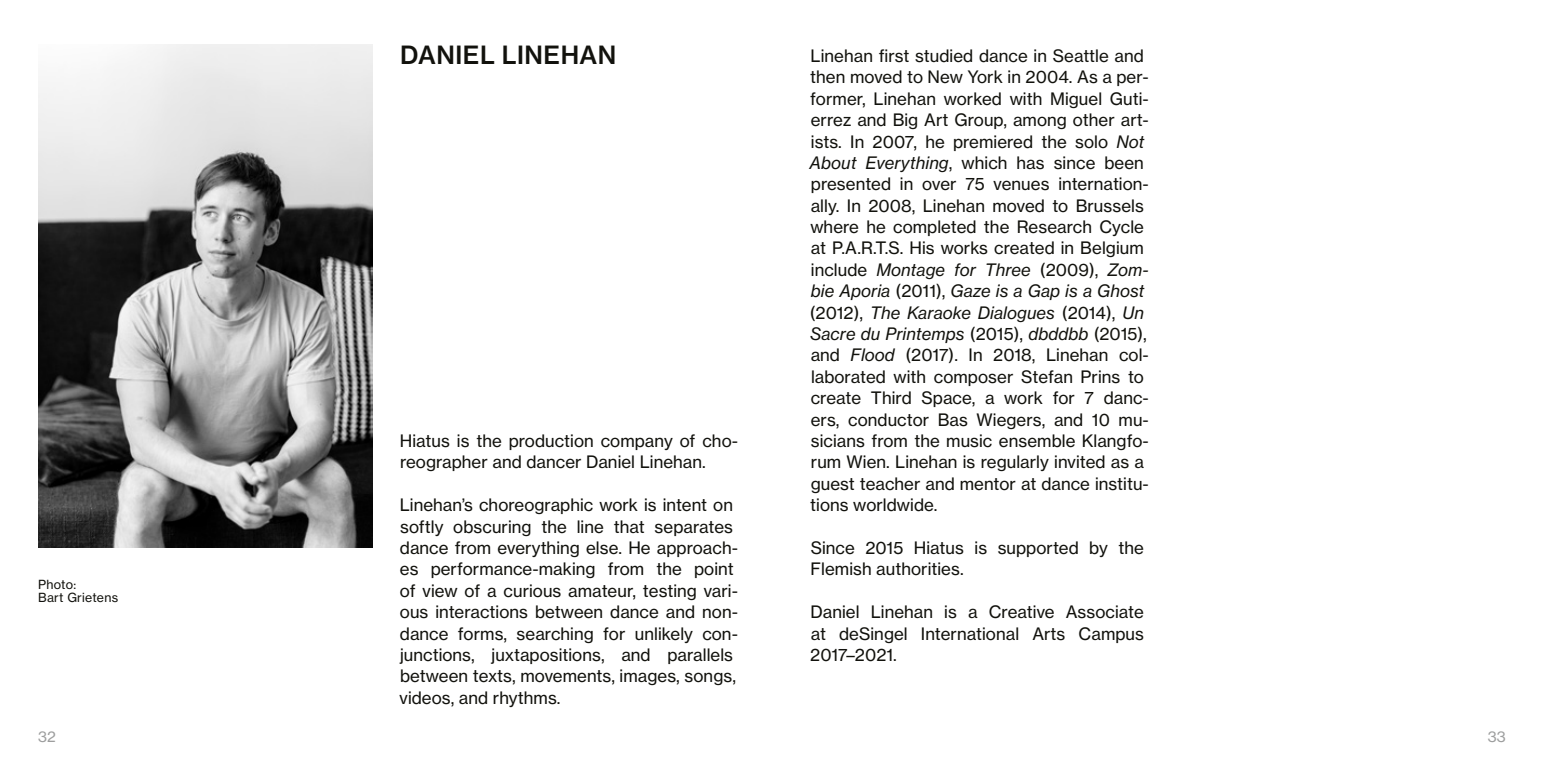
<style>
.page{position:relative;width:1544px;height:766px;background:#fff}
.page>*{position:absolute;margin:0;border:0;box-sizing:border-box;transform-origin:0 0}
.head_fließtext{font:24.75px "N Haas Grotesk TX Pro 65 Md";letter-spacing:.02em;color:#12120d}
.fließtext_englisch{font:16.88px/21.4px "N Haas Grotesk TX Pro 55 Rg";letter-spacing:.005em;color:#12120d}
.t1{font:14.62px "N Haas Grotesk TX Pro 55 Rg";color:#9d9e9e}
.t2{font:12.38px "N Haas Grotesk TX Pro 55 Rg";letter-spacing:.02em;color:#12120d}
.s1{font-family:"N Haas Grotesk TX Pro 56 It"}
</style>
<div class="page">
<img style="left:38px;top:45px;width:334px;height:502px">
<p class="t2" style="left:38px;top:576px;width:39px">Photo:</p>
<p class="t2" style="left:38px;top:590px;width:81px">Bart Grietens</p>
<p class="head_fließtext" style="left:400px;top:40px;width:218px">DANIEL LINEHAN</p>
<p class="fließtext_englisch" style="left:400px;top:430px;width:340px">Hiatus is the production company of cho&shy;reographer and dancer Daniel Linehan.</p>
<p class="fließtext_englisch" style="left:399px;top:494px;width:340px">Linehan’s choreographic work is intent on softly obscuring the line that separates dance from everything else. He approach&shy;es performance-making from the point of view of a curious amateur, testing vari&shy;ous interactions between dance and non&shy;dance forms, searching for unlikely con&shy;junctions, juxtapositions, and parallels between texts, movements, images, songs, videos, and rhythms.</p>
<p class="fließtext_englisch" style="left:809px;top:45px;width:341px">Linehan first studied dance in Seattle and then moved to New York in 2004. As a per&shy;former, Linehan worked with Miguel Guti&shy;errez and Big Art Group, among other art&shy;ists. In 2007, he premiered the solo <span class="s1">Not About Everything</span>, which has since been presented in over 75 venues internation&shy;ally. In 2008, Linehan moved to Brussels where he completed the Research Cycle at P.A.R.T.S. His works created in Belgium include <span class="s1">Montage for Three</span> (2009), <span class="s1">Zom&shy;bie Aporia</span> (2011), <span class="s1">Gaze is a Gap is a Ghost </span>(2012), <span class="s1">The Karaoke Dialogues</span> (2014), <span class="s1">Un Sacre du Printemps</span> (2015), <span class="s1">dbddbb</span> (2015), and <span class="s1">Flood</span> (2017). In 2018, Linehan col&shy;laborated with composer Stefan Prins to create Third Space, a work for 7 danc&shy;ers, conductor Bas Wiegers, and 10 mu&shy;sicians from the music ensemble Klangfo&shy;rum Wien. Linehan is regularly invited as a guest teacher and mentor at dance institu&shy;tions worldwide.</p>
<p class="fließtext_englisch" style="left:810px;top:537px;width:335px">Since 2015 Hiatus is supported by the<br>Flemish authorities.</p>
<p class="fließtext_englisch" style="left:810px;top:601px;width:335px;text-align:justify">Daniel Linehan is a Creative Associate at deSingel International Arts Campus 2017–2021.</p>
<p class="t1" style="left:38px;top:727px;width:19px">32</p>
<p class="t1" style="left:1487px;top:727px;width:19px">33</p>
</div>
